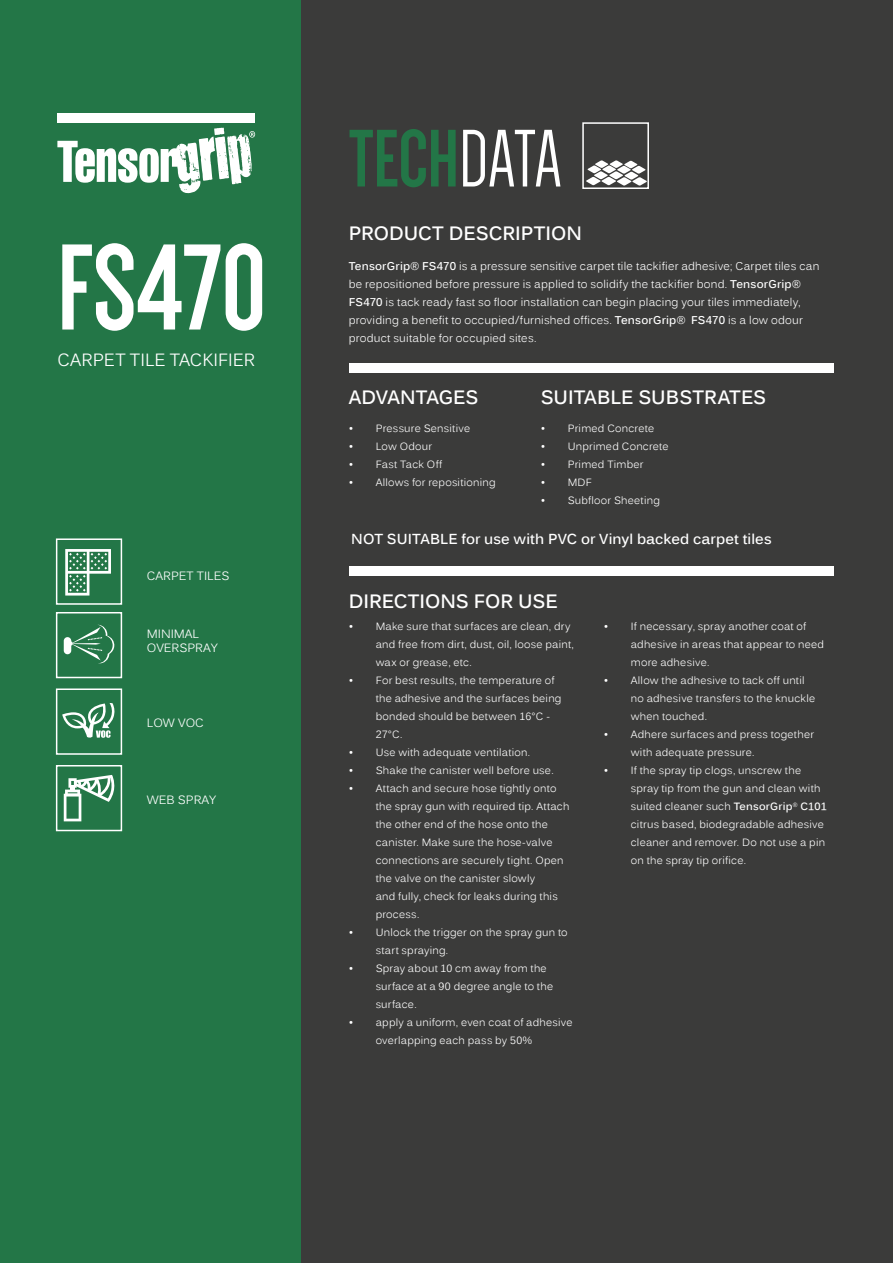
<style>
.page{position:relative;width:893px;height:1263px;background:#fff}
.page>*{position:absolute;margin:0;border:0;box-sizing:border-box;transform-origin:0 0}
.t1{font:700 126px "Dense";color:#fff}
.t2{font:700 84px "Dense";color:#237647}
.t3{font:700 19.2px "Kalinga";color:#fff}
.t4{font:17.7px "Kalinga";color:#fff}
.t5{font:700 14.4px "Kalinga";letter-spacing:.005em;color:#fff}
.t6{font:12px/14.4px "Kalinga";color:#fff}
.t7{font:11.25px/18px "Kalinga";letter-spacing:.02em;color:#fff}
.t8{font:10.5px/18px "Kalinga";letter-spacing:.02em;color:#fff}
.s1{font-weight:400;color:#fff}
.s2{font-weight:700}
</style>
<div class="page">
<div style="left:0;top:0;width:302px;height:1263px;background:#237647"></div>
<div style="left:302px;top:0;width:591px;height:1263px;background:#3b3b3a"></div>
<div style="left:57px;top:113px;width:198px;height:9px;background:#fff"></div>
<svg style="left:57px;top:128px;width:198px;height:66px"></svg>
<div style="left:349px;top:363px;width:484px;height:10px;background:#fff"></div>
<div style="left:349px;top:566px;width:484px;height:9px;background:#fff"></div>
<div style="left:56px;top:538px;width:66px;height:67px;border:2px solid #fff"></div>
<svg style="left:64px;top:775px;width:51px;height:46px"></svg>
<div style="left:56px;top:765px;width:66px;height:66px;border:2px solid #fff"></div>
<svg style="left:65px;top:549px;width:46px;height:46px"></svg>
<div style="left:582px;top:122px;width:67px;height:67px;border:2px solid #fff"></div>
<svg style="left:586px;top:160px;width:61px;height:26px"></svg>
<div style="left:56px;top:688px;width:66px;height:67px;border:2px solid #fff"></div>
<div style="left:56px;top:612px;width:66px;height:66px;border:2px solid #fff"></div>
<svg style="left:71px;top:625px;width:44px;height:39px"></svg>
<div style="left:64px;top:637px;width:7px;height:17px;background:#fff;border-radius:4px"></div>
<svg style="left:62px;top:703px;width:53px;height:35px"></svg>
<p class="t1" style="left:57px;top:226px;width:210px">FS470</p>
<p class="t4" style="left:57px;top:349px;width:199px">CARPET TILE TACKIFIER</p>
<p class="t6" style="left:147px;top:570px;width:84px">CARPET TILES</p>
<p class="t6" style="left:147px;top:627px;width:73px">MINIMAL<br>OVERSPRAY</p>
<p class="t6" style="left:147px;top:717px;width:59px">LOW VOC</p>
<p class="t6" style="left:147px;top:793px;width:71px">WEB SPRAY</p>
<p class="t2" style="left:349px;top:118px;width:214px">TECH<span class="s1">DATA</span></p>
<p class="t3" style="left:349px;top:221px;width:235px">PRODUCT DESCRIPTION</p>
<p class="t7" style="left:349px;top:258px;width:472px"><span class="s2">TensorGrip® FS470</span> is a pressure sensitive carpet tile tackifier adhesive; Carpet tiles can be repositioned before pressure is applied to solidify the tackifier bond. <span class="s2">TensorGrip® FS470</span> is tack ready fast so floor installation can begin placing your tiles immediately, providing a benefit to occupied/furnished offices. <span class="s2">TensorGrip® FS470</span> is a low odour product suitable for occupied sites.</p>
<p class="t3" style="left:349px;top:384px;width:131px">ADVANTAGES</p>
<p class="t8" style="left:349px;top:420px;width:123px">• Pressure Sensitive</p>
<p class="t8" style="left:349px;top:438px;width:85px">• Low Odour</p>
<p class="t8" style="left:349px;top:456px;width:95px">• Fast Tack Off</p>
<p class="t8" style="left:349px;top:474px;width:148px">• Allows for repositioning</p>
<p class="t3" style="left:541px;top:384px;width:227px">SUITABLE SUBSTRATES</p>
<p class="t8" style="left:541px;top:420px;width:115px">• Primed Concrete</p>
<p class="t8" style="left:541px;top:438px;width:129px">• Unprimed Concrete</p>
<p class="t8" style="left:541px;top:456px;width:104px">• Primed Timber</p>
<p class="t8" style="left:541px;top:474px;width:53px">• MDF</p>
<p class="t8" style="left:541px;top:492px;width:121px">• Subfloor Sheeting</p>
<p class="t5" style="left:351px;top:529px;width:422px">NOT SUITABLE for use with PVC or Vinyl backed carpet tiles</p>
<p class="t3" style="left:349px;top:588px;width:211px">DIRECTIONS FOR USE</p>
<p class="t8" style="left:376px;top:618px;width:200px;text-indent:-27px">• Make sure that surfaces are clean, dry and free from dirt, dust, oil, loose paint, wax or grease, etc.</p>
<p class="t8" style="left:376px;top:672px;width:187px;text-indent:-27px">• For best results, the temperature of the adhesive and the surfaces being bonded should be between 16°C -<br>27°C.</p>
<p class="t8" style="left:349px;top:744px;width:183px">• Use with adequate ventilation.</p>
<p class="t8" style="left:349px;top:762px;width:206px">• Shake the canister well before use.</p>
<p class="t8" style="left:376px;top:780px;width:195px;text-indent:-27px">• Attach and secure hose tightly onto the spray gun with required tip. Attach the other end of the hose onto the canister. Make sure the hose-valve connections are securely tight. Open the valve on the canister slowly<br>and fully, check for leaks during this process.</p>
<p class="t8" style="left:376px;top:924px;width:194px;text-indent:-27px">• Unlock the trigger on the spray gun to start spraying.</p>
<p class="t8" style="left:376px;top:960px;width:179px;text-indent:-27px">• Spray about 10 cm away from the surface at a 90 degree angle to the surface.</p>
<p class="t8" style="left:376px;top:1014px;width:198px;text-indent:-27px">• apply a uniform, even coat of adhesive overlapping each pass by 50%</p>
<p class="t8" style="left:631px;top:618px;width:195px;text-indent:-27px">• If necessary, spray another coat of adhesive in areas that appear to need more adhesive.</p>
<p class="t8" style="left:631px;top:672px;width:186px;text-indent:-27px">• Allow the adhesive to tack off until no adhesive transfers to the knuckle when touched.</p>
<p class="t8" style="left:631px;top:726px;width:185px;text-indent:-27px">• Adhere surfaces and press together with adequate pressure.</p>
<p class="t8" style="left:631px;top:762px;width:198px;text-indent:-27px">• If the spray tip clogs, unscrew the spray tip from the gun and clean with suited cleaner such <span class="s2">TensorGrip</span><sup>®</sup> <span class="s2">C101 </span>citrus based, biodegradable adhesive cleaner and remover. Do not use a pin on the spray tip orifice.</p>
</div>
